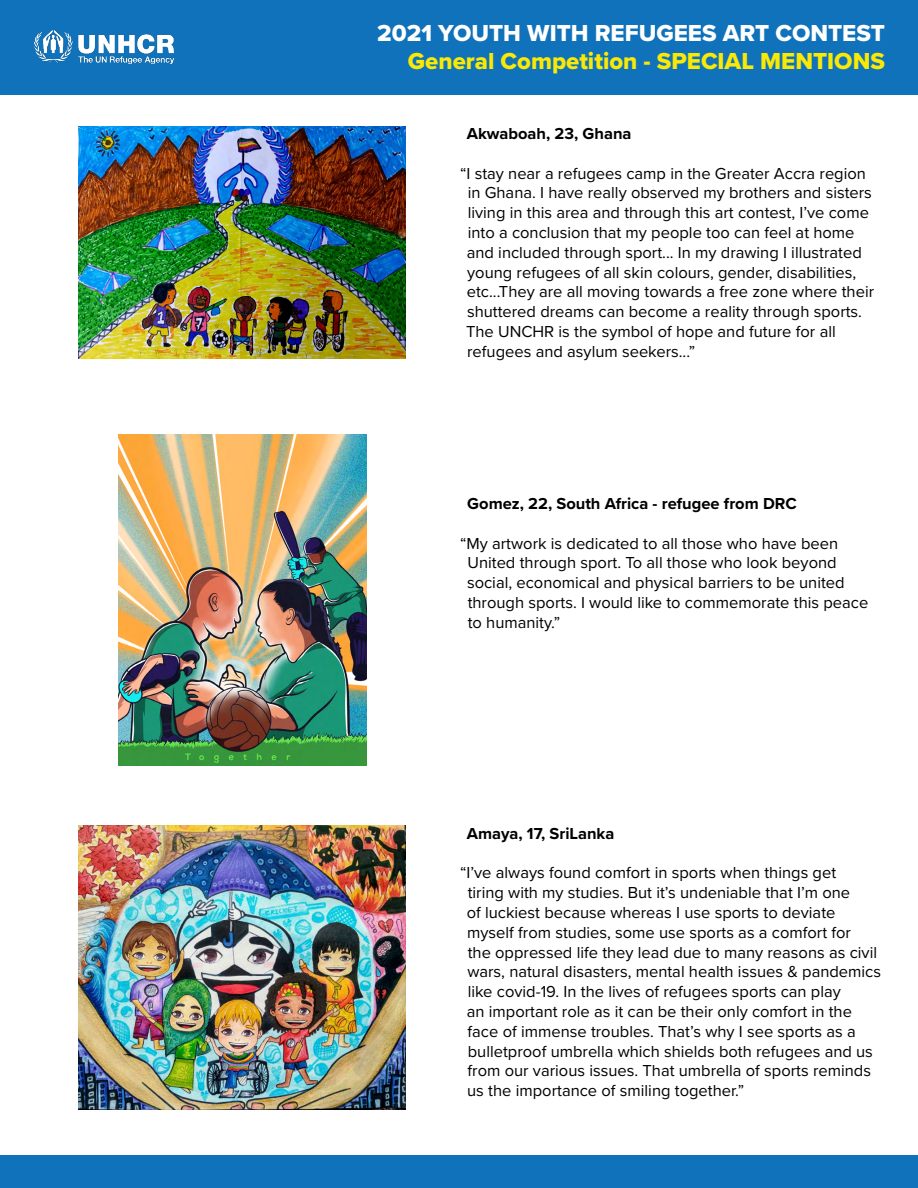
<style>
.page{position:relative;width:918px;height:1188px;background:#fff}
.page>*{position:absolute;margin:0;border:0;box-sizing:border-box;transform-origin:0 0}
.t1{font:24px "Proxima Nova Extrabld";color:#f9e904}
.t2{font:24px "Proxima Nova Extrabld";color:#fff}
.t3{font:16.5px/19.8px "Proxima Nova";color:#000}
.t4{font:700 16.5px "Proxima Nova";color:#000}
</style>
<div class="page">
<div style="left:0;top:1155px;width:918px;height:33px;background:#1072ba"></div>
<div style="left:0;top:0;width:918px;height:94px;background:#1072ba"></div>
<img style="left:33px;top:30px;width:142px;height:35px">
<img style="left:79px;top:126px;width:327px;height:233px">
<img style="left:79px;top:826px;width:327px;height:284px">
<img style="left:118px;top:434px;width:248px;height:332px">
<h1 class="t2" style="left:377px;top:15px;width:509px">2021 YOUTH WITH REFUGEES ART CONTEST</h1>
<h1 class="t1" style="left:408px;top:43px;width:479px">General Competition - SPECIAL MENTIONS</h1>
<p class="t4" style="left:467px;top:121px;width:166px">Akwaboah, 23, Ghana</p>
<p class="t3" style="left:466px;top:163px;width:410px;text-indent:-6px">“I stay near a refugees camp in the Greater Accra region in Ghana. I have really observed my brothers and sisters living in this area and through this art contest, I’ve come into a conclusion that my people too can feel at home and included through sport... In my drawing I illustrated young refugees of all skin colours, gender, disabilities, etc...They are all moving towards a free zone where their shuttered dreams can become a reality through sports.<br>The UNCHR is the symbol of hope and future for all refugees and asylum seekers...”</p>
<p class="t4" style="left:467px;top:491px;width:331px">Gomez, 22, South Africa - refugee from DRC</p>
<p class="t3" style="left:467px;top:532px;width:403px;text-indent:-7px">“My artwork is dedicated to all those who have been United through sport. To all those who look beyond social, economical and physical barriers to be united through sports. I would like to commemorate this peace to humanity.”</p>
<p class="t4" style="left:467px;top:821px;width:149px">Amaya, 17, SriLanka</p>
<p class="t3" style="left:467px;top:862px;width:416px;text-indent:-7px">“I’ve always found comfort in sports when things get<br>tiring with my studies. But it’s undeniable that I’m one<br>of luckiest because whereas I use sports to deviate myself from studies, some use sports as a comfort for<br>the oppressed life they lead due to many reasons as civil wars, natural disasters, mental health issues &amp; pandemics like covid-19. In the lives of refugees sports can play<br>an important role as it can be their only comfort in the face of immense troubles. That’s why I see sports as a bulletproof umbrella which shields both refugees and us from our various issues. That umbrella of sports reminds us the importance of smiling together.”</p>
</div>
